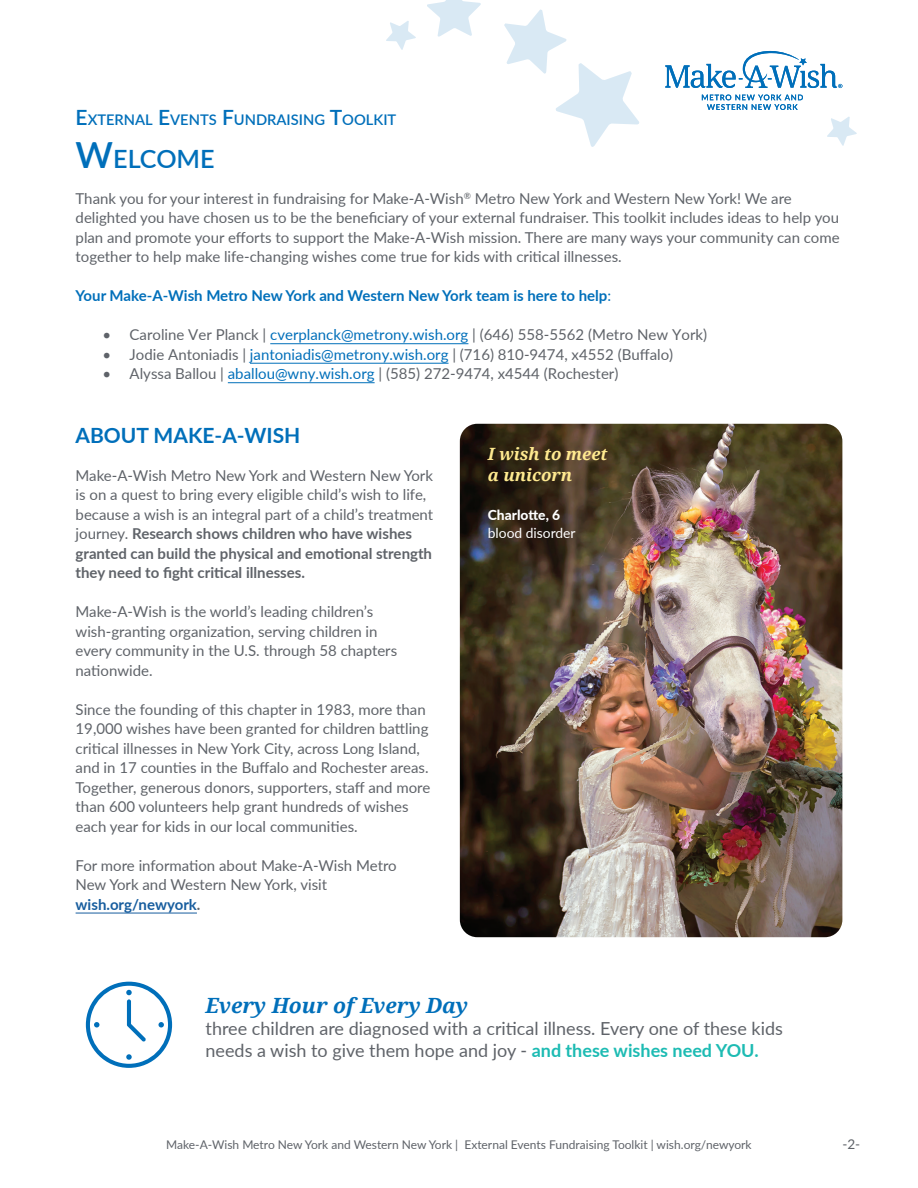
<style>
.page{position:relative;width:918px;height:1188px;background:#fff}
.page>*{position:absolute;margin:0;border:0;box-sizing:border-box;transform-origin:0 0}
.t1{font:600 25.2px "Lato";letter-spacing:-.005em;color:#006fba}
.t2{font:italic 700 21px "Droid Serif";color:#006fba}
.t3{font:700 21px "Lato";color:#006fba}
.t4{font:18px/21.6px "Lato";color:#5f6369}
.t5{font:italic 700 16.95px/20.2px "Droid Serif";color:#ffea90}
.t6{font:15px/19.5px "Lato";color:#5f6369}
.t7{font:700 15px "Lato";color:#006fba}
.t8{font:600 14.7px "Lato";color:#006fba}
.t9{font:13.8px "Lato";color:#fff}
.t10{font:800 13.8px "Lato";color:#fff}
.t11{font:13.5px "Lato";color:#5f6369}
.t12{font:12px "Lato";color:#5f6369}
.s1{font-size:21px}
.s2{font-size:36px}
.s3{font-weight:400}
.s4{color:#006fba}
.s5{font-weight:700}
.s6{font-weight:700;color:#175d9e}
.s7{font-weight:700;color:#1dbbb3}
</style>
<div class="page">
<hr style="left:270px;top:343px;width:198px;height:1px;background:#006fba">
<hr style="left:250px;top:363px;width:199px;height:1px;background:#006fba">
<hr style="left:228px;top:382px;width:147px;height:1px;background:#006fba">
<hr style="left:76px;top:913px;width:121px;height:1px;background:#175d9e">
<svg style="left:86px;top:982px;width:86px;height:86px"></svg>
<img style="left:460px;top:424px;width:382px;height:513px">
<svg style="left:504px;top:9px;width:135px;height:138px"></svg>
<svg style="left:827px;top:117px;width:30px;height:29px"></svg>
<svg style="left:427px;top:0;width:54px;height:37px"></svg>
<svg style="left:386px;top:21px;width:30px;height:29px"></svg>
<svg style="left:702px;top:95px;width:101px;height:15px"></svg>
<svg style="left:665px;top:51px;width:177px;height:37px"></svg>
<p class="t8" style="left:76px;top:109px;width:322px"><span class="s1">E</span>XTERNAL <span class="s1">E</span>VENTS <span class="s1">F</span>UNDRAISING <span class="s1">T</span>OOLKIT</p>
<h1 class="t1" style="left:76px;top:141px;width:137px"><span class="s2">W</span>ELCOME</h1>
<p class="t6" style="left:76px;top:188px;width:766px">Thank you for your interest in fundraising for Make-A-Wish<sup>®</sup> Metro New York and Western New York! We are delighted you have chosen us to be the beneficiary of your external fundraiser. This toolkit includes ideas to help you plan and promote your efforts to support the Make-A-Wish mission. There are many ways your community can come together to help make life-changing wishes come true for kids with critical illnesses.</p>
<p class="t7" style="left:76px;top:285px;width:537px">Your Make-A-Wish Metro New York and Western New York team is here to help<span class="s3">:</span></p>
<p class="t6" style="left:103px;top:324px;width:606px">• Caroline Ver Planck | <span class="s4">cverplanck@metrony.wish.org</span> | (646) 558-5562 (Metro New York)</p>
<p class="t6" style="left:103px;top:344px;width:572px">• Jodie Antoniadis | <span class="s4">jantoniadis@metrony.wish.org</span> | (716) 810-9474, x4552 (Buffalo)</p>
<p class="t6" style="left:103px;top:363px;width:517px">• Alyssa Ballou | <span class="s4">aballou@wny.wish.org</span> | (585) 272-9474, x4544 (Rochester)</p>
<h2 class="t3" style="left:76px;top:420px;width:226px">ABOUT MAKE-A-WISH</h2>
<p class="t6" style="left:76px;top:465px;width:359px">Make-A-Wish Metro New York and Western New York is on a quest to bring every eligible child’s wish to life, because a wish is an integral part of a child’s treatment journey. <span class="s5">Research shows children who have wishes granted can build the physical and emotional strength they need to fight critical illnesses.</span></p>
<p class="t6" style="left:76px;top:601px;width:323px">Make-A-Wish is the world’s leading children’s wish-granting organization, serving children in every community in the U.S. through 58 chapters nationwide.</p>
<p class="t6" style="left:76px;top:699px;width:356px">Since the founding of this chapter in 1983, more than 19,000 wishes have been granted for children battling critical illnesses in New York City, across Long Island, and in 17 counties in the Buffalo and Rochester areas.<br>Together, generous donors, supporters, staff and more than 600 volunteers help grant hundreds of wishes each year for kids in our local communities.</p>
<p class="t6" style="left:76px;top:855px;width:323px">For more information about Make-A-Wish Metro<br>New York and Western New York, visit <span class="s6">wish.org/newyork</span><span class="s5">.</span></p>
<p class="t5" style="left:488px;top:444px;width:121px">I wish to meet a unicorn</p>
<p class="t10" style="left:488px;top:504px;width:74px">Charlotte, 6</p>
<p class="t9" style="left:488px;top:523px;width:89px">blood disorder</p>
<h2 class="t2" style="left:206px;top:991px;width:264px">Every Hour of Every Day</h2>
<p class="t4" style="left:206px;top:1017px;width:579px">three children are diagnosed with a critical illness. Every one of these kids needs a wish to give them hope and joy - <span class="s7">and these wishes need YOU.</span></p>
<p class="t12" style="left:166px;top:1136px;width:587px">Make-A-Wish Metro New York and Western New York | External Events Fundraising Toolkit | wish.org/newyork</p>
<p class="t11" style="left:842px;top:1135px;width:19px">-2-</p>
</div>
